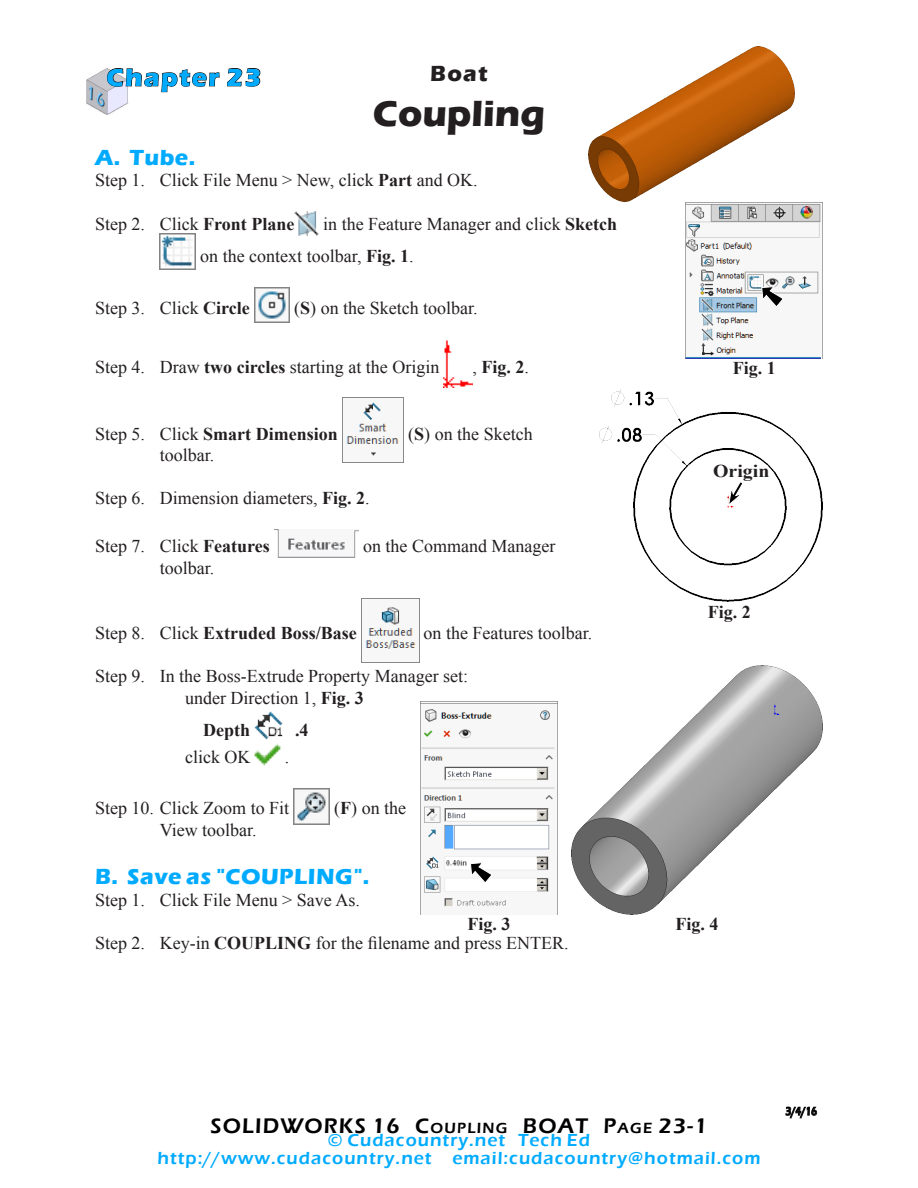
<style>
.page{position:relative;width:918px;height:1188px;background:#fff}
.page>*{position:absolute;margin:0;border:0;box-sizing:border-box;transform-origin:0 0}
.Headline{font:700 37.5px "Eras ITC";color:#231f20}
.Chapter_Number{font:700 25.5px "Eras ITC";letter-spacing:.06em;color:#00abff}
.Subhead_1{font:700 22.5px "Eras ITC";letter-spacing:.025em;color:#00abff}
.Set_of_Chapters{font:700 22.5px "Eras ITC";color:#231f20}
.Page_Number{font:600 21.75px "Eras ITC";letter-spacing:.055em;color:#000}
.Body_text{font:18px/32.1px "Times New Roman";color:#231f20}
.Web{font:600 18px "Eras ITC";letter-spacing:.055em;color:#00abff}
.Body_text-2{font:700 18px "Times New Roman";color:#231f20}
.Fig_No{font:700 18px "Times New Roman";color:#231f20}
.Coor{font:700 18px "Times New Roman";color:#231f20;scale:1.1 1}
.Date{font:600 12px "Eras ITC";color:#000;scale:.8 1}
.s1{font-weight:700}
.s2{font-weight:400}
.s3{font-size:15.15px}
</style>
<div class="page">
<img style="left:294px;top:211px;width:25px;height:25px">
<img style="left:160px;top:233px;width:36px;height:36px">
<img style="left:254px;top:287px;width:36px;height:35px">
<img style="left:444px;top:340px;width:28px;height:48px">
<img style="left:342px;top:398px;width:62px;height:64px">
<img style="left:277px;top:530px;width:82px;height:28px">
<img style="left:361px;top:599px;width:58px;height:64px">
<img style="left:254px;top:711px;width:29px;height:28px">
<img style="left:254px;top:739px;width:27px;height:27px">
<img style="left:294px;top:789px;width:36px;height:36px">
<img style="left:86px;top:68px;width:38px;height:46px">
<svg style="left:107px;top:68px;width:113px;height:38px"></svg>
<svg style="left:227px;top:68px;width:34px;height:19px"></svg>
<svg style="left:785px;top:1106px;width:32px;height:13px"></svg>
<img style="left:686px;top:202px;width:137px;height:157px">
<svg style="left:761px;top:286px;width:23px;height:22px"></svg>
<img style="left:600px;top:389px;width:223px;height:213px">
<svg style="left:728px;top:481px;width:17px;height:25px"></svg>
<img style="left:420px;top:701px;width:138px;height:213px">
<svg style="left:470px;top:862px;width:23px;height:22px"></svg>
<img style="left:571px;top:666px;width:252px;height:248px">
<img style="left:588px;top:46px;width:207px;height:156px">
<p class="Chapter_Number" style="left:107px;top:63px;width:156px">Chapter 23</p>
<p class="Set_of_Chapters" style="left:430px;top:60px;width:59px">Boat</p>
<p class="Headline" style="left:373px;top:92px;width:174px">Coupling</p>
<p class="Subhead_1" style="left:95px;top:144px;width:102px">A. Tube.</p>
<p class="Body_text" style="left:95px;top:164px;width:384px">Step 1. Click File Menu &gt; New, click <span class="s1">Part</span> and OK.</p>
<p class="Body_text" style="left:95px;top:207px;width:201px">Step 2. Click <span class="s1">Front Plane</span></p>
<p class="Body_text" style="left:200px;top:207px;width:418px;text-indent:123px">in the Feature Manager and click <span class="s1">Sketch </span>on the context toolbar, <span class="s1">Fig. 1</span>.</p>
<p class="Body_text" style="left:95px;top:292px;width:156px">Step 3. Click <span class="s1">Circle</span></p>
<p class="Body_text" style="left:294px;top:292px;width:185px">(<span class="s1">S</span>) on the Sketch toolbar.</p>
<p class="Body_text" style="left:95px;top:350px;width:346px">Step 4. Draw <span class="s1">two circles</span> starting at the Origin</p>
<p class="Body_text-2" style="left:472px;top:354px;width:58px"><span class="s2">,</span> Fig. 2<span class="s2">.</span></p>
<p class="Body_text-2" style="left:95px;top:421px;width:244px"><span class="s2">Step 5. Click</span> Smart Dimension</p>
<p class="Body_text" style="left:408px;top:417px;width:126px">(<span class="s1">S</span>) on the Sketch</p>
<p class="Body_text" style="left:160px;top:439px;width:56px">toolbar.</p>
<p class="Body_text" style="left:95px;top:482px;width:276px">Step 6. Dimension diameters, <span class="s1">Fig. 2</span>.</p>
<p class="Body_text" style="left:95px;top:530px;width:176px">Step 7. Click <span class="s1">Features</span></p>
<p class="Body_text" style="left:363px;top:530px;width:194px">on the Command Manager</p>
<p class="Body_text" style="left:160px;top:551px;width:56px">toolbar.</p>
<p class="Fig_No" style="left:733px;top:355px;width:45px">Fig. 1</p>
<p class="Coor" style="left:713px;top:459px;width:53px">Origin</p>
<p class="Fig_No" style="left:708px;top:599px;width:45px">Fig. 2</p>
<p class="Body_text-2" style="left:95px;top:620px;width:263px"><span class="s2">Step 8. Click</span> Extruded Boss/Base</p>
<p class="Body_text" style="left:424px;top:617px;width:170px">on the Features toolbar.</p>
<p class="Body_text" style="left:185px;top:665px;width:285px;line-height:21.6px;text-indent:-90px">Step 9. In the Boss-Extrude Property Manager set: under Direction 1, <span class="s1">Fig. 3</span></p>
<p class="Body_text-2" style="left:203px;top:717px;width:48px">Depth</p>
<p class="Body_text-2" style="left:295px;top:717px;width:15px">.4</p>
<p class="Body_text" style="left:185px;top:741px;width:67px">click OK</p>
<p class="Body_text" style="left:285px;top:741px;width:6px">.</p>
<p class="Body_text" style="left:95px;top:792px;width:196px">Step 10. Click Zoom to Fit</p>
<p class="Body_text" style="left:334px;top:792px;width:73px">(<span class="s1">F</span>) on the</p>
<p class="Body_text" style="left:160px;top:813px;width:98px">View toolbar.</p>
<p class="Subhead_1" style="left:95px;top:864px;width:276px">B. Save as "COUPLING".</p>
<p class="Body_text" style="left:95px;top:884px;width:266px">Step 1. Click File Menu &gt; Save As.</p>
<p class="Body_text" style="left:95px;top:927px;width:475px">Step 2. Key-in <span class="s1">COUPLING</span> for the filename and press ENTER.</p>
<p class="Fig_No" style="left:468px;top:911px;width:45px">Fig. 3</p>
<p class="Fig_No" style="left:675px;top:911px;width:45px">Fig. 4</p>
<p class="Page_Number" style="left:210px;top:1114px;width:499px">SOLIDWORKS 16 C<span class="s3">OUPLI NG</span> BOAT P<span class="s3">AGE</span> 23-1</p>
<p class="Web" style="left:328px;top:1130px;width:264px">© Cudacountry.net Tech Ed</p>
<p class="Web" style="left:158px;top:1148px;width:604px">http://www.cudacountry.net email:cudacountry@hotmail.com</p>
<p class="Date" style="left:785px;top:1104px;width:41px">3/4/16</p>
</div>
